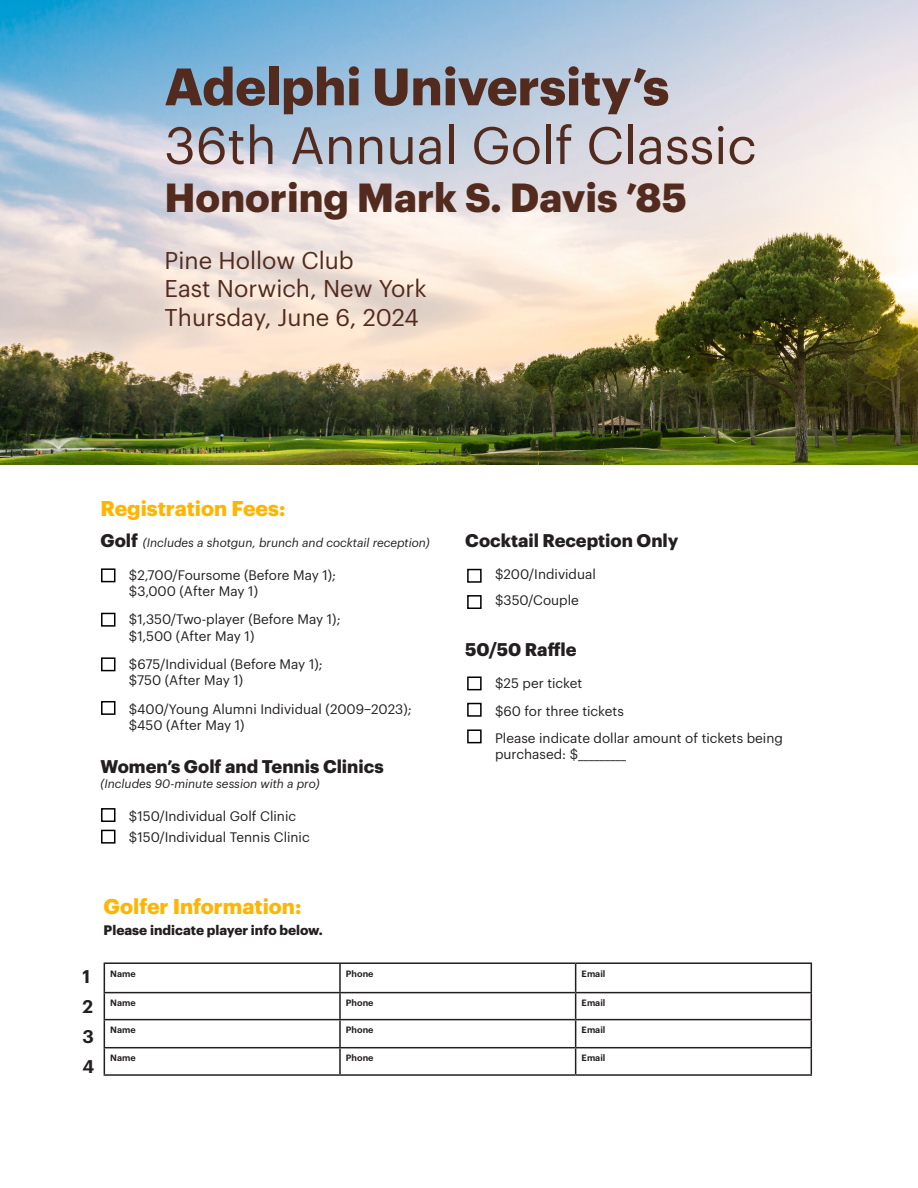
<style>
.page{position:relative;width:918px;height:1188px;background:#fff}
.page>*{position:absolute;margin:0;border:0;box-sizing:border-box;transform-origin:0 0}
.Head_3{font:51.45px "Graphik";color:#532b1e}
.Head_3-2{font:700 51.45px "Graphik";color:#532b1e}
.Head_3-3{font:700 39.75px "Graphik";color:#532b1e}
.Head_3-4{font:23.7px/28.5px "Graphik";color:#532b1e}
.t1{font:700 21px "Graphik";color:#ffb500}
.t2{font:700 18px "Graphik";color:#231f20}
.t3{font:600 18px "Graphik";color:#231f20}
.t4{font:13.5px/16.5px "Graphik";color:#231f20}
.t5{font:700 13.5px "Graphik";color:#231f20}
.t6{font:italic 12px "Graphik";color:#231f20}
.t7{font:600 9px "Graphik";color:#231f20}
.s1{font-weight:700;font-style:normal;font-size:18px}
</style>
<div class="page">
<img style="left:0;top:0;width:918px;height:464px">
<hr style="left:104px;top:962px;width:236px;height:2px;background:#231f20">
<hr style="left:340px;top:962px;width:236px;height:2px;background:#231f20">
<hr style="left:339px;top:964px;width:2px;height:28px;background:#231f20">
<hr style="left:576px;top:962px;width:236px;height:2px;background:#231f20">
<hr style="left:104px;top:992px;width:236px;height:1px;background:#231f20">
<hr style="left:340px;top:992px;width:236px;height:1px;background:#231f20">
<hr style="left:339px;top:993px;width:2px;height:26px;background:#231f20">
<hr style="left:576px;top:992px;width:236px;height:1px;background:#231f20">
<hr style="left:104px;top:1019px;width:236px;height:1px;background:#231f20">
<hr style="left:340px;top:1019px;width:236px;height:1px;background:#231f20">
<hr style="left:339px;top:1020px;width:2px;height:27px;background:#231f20">
<hr style="left:576px;top:1019px;width:236px;height:1px;background:#231f20">
<hr style="left:104px;top:1047px;width:236px;height:1px;background:#231f20">
<svg style="left:104px;top:964px;width:1px;height:110px"></svg>
<hr style="left:340px;top:1047px;width:236px;height:1px;background:#231f20">
<hr style="left:339px;top:1048px;width:2px;height:26px;background:#231f20">
<hr style="left:576px;top:1047px;width:236px;height:1px;background:#231f20">
<svg style="left:575px;top:964px;width:1px;height:110px"></svg>
<svg style="left:811px;top:964px;width:1px;height:110px"></svg>
<hr style="left:104px;top:1074px;width:236px;height:2px;background:#231f20">
<hr style="left:340px;top:1074px;width:236px;height:2px;background:#231f20">
<hr style="left:576px;top:1074px;width:236px;height:2px;background:#231f20">
<div style="left:101px;top:568px;width:14px;height:14px;border:2px solid #000"></div>
<div style="left:467px;top:676px;width:15px;height:14px;border:2px solid #000"></div>
<div style="left:467px;top:569px;width:15px;height:14px;border:2px solid #000"></div>
<div style="left:101px;top:613px;width:14px;height:14px;border:2px solid #000"></div>
<div style="left:467px;top:703px;width:15px;height:14px;border:2px solid #000"></div>
<div style="left:467px;top:595px;width:15px;height:14px;border:2px solid #000"></div>
<div style="left:101px;top:657px;width:14px;height:14px;border:2px solid #000"></div>
<div style="left:467px;top:729px;width:15px;height:14px;border:2px solid #000"></div>
<div style="left:101px;top:701px;width:14px;height:14px;border:2px solid #000"></div>
<div style="left:101px;top:808px;width:14px;height:14px;border:2px solid #000"></div>
<div style="left:101px;top:830px;width:14px;height:14px;border:2px solid #000"></div>
<p class="Head_3-2" style="left:165px;top:47px;width:506px">Adelphi University’s</p>
<p class="Head_3" style="left:165px;top:107px;width:594px">36th Annual Golf Classic</p>
<p class="Head_3-3" style="left:165px;top:167px;width:524px">Honoring Mark S. Davis ’85</p>
<p class="Head_3-4" style="left:165px;top:244px;width:264px">Pine Hollow Club<br>East Norwich, New York<br>Thursday, June 6, 2024</p>
<p class="t1" style="left:101px;top:492px;width:186px">Registration Fees:</p>
<p class="t6" style="left:101px;top:533px;width:331px"><span class="s1">Golf</span> (Includes a shotgun, brunch and cocktail reception)</p>
<p class="t4" style="left:129px;top:565px;width:209px">$2,700/Foursome (Before May 1); $3,000 (After May 1)</p>
<p class="t4" style="left:129px;top:610px;width:213px">$1,350/Two-player (Before May 1); $1,500 (After May 1)</p>
<p class="t4" style="left:129px;top:655px;width:195px">$675/Individual (Before May 1); $750 (After May 1)</p>
<p class="t4" style="left:129px;top:699px;width:284px">$400/Young Alumni Individual (2009–2023); $450 (After May 1)</p>
<p class="t2" style="left:101px;top:753px;width:285px">Women’s Golf and Tennis Clinics</p>
<p class="t6" style="left:101px;top:775px;width:220px">(Includes 90-minute session with a pro)</p>
<p class="t4" style="left:129px;top:807px;width:169px">$150/Individual Golf Clinic</p>
<p class="t4" style="left:129px;top:828px;width:182px">$150/Individual Tennis Clinic</p>
<p class="t2" style="left:465px;top:526px;width:215px">Cocktail Reception Only</p>
<p class="t4" style="left:495px;top:564px;width:102px">$200/Individual</p>
<p class="t4" style="left:495px;top:591px;width:85px">$350/Couple</p>
<p class="t2" style="left:465px;top:635px;width:113px">50/50 Raffle</p>
<p class="t4" style="left:495px;top:674px;width:89px">$25 per ticket</p>
<p class="t4" style="left:495px;top:702px;width:130px">$60 for three tickets</p>
<p class="t4" style="left:495px;top:728px;width:289px">Please indicate dollar amount of tickets being purchased: $_________</p>
<p class="t3" style="left:82px;top:963px;width:9px">1</p>
<p class="t3" style="left:82px;top:993px;width:12px">2</p>
<p class="t3" style="left:82px;top:1023px;width:13px">3</p>
<p class="t3" style="left:82px;top:1053px;width:13px">4</p>
<p class="t1" style="left:104px;top:890px;width:199px">Golfer Information:</p>
<p class="t5" style="left:104px;top:920px;width:221px">Please indicate player info below.</p>
<p class="t7" style="left:110px;top:966px;width:27px">Name</p>
<p class="t7" style="left:346px;top:966px;width:29px">Phone</p>
<p class="t7" style="left:582px;top:966px;width:25px">Email</p>
<p class="t7" style="left:110px;top:996px;width:27px">Name</p>
<p class="t7" style="left:346px;top:996px;width:29px">Phone</p>
<p class="t7" style="left:582px;top:996px;width:25px">Email</p>
<p class="t7" style="left:110px;top:1023px;width:27px">Name</p>
<p class="t7" style="left:346px;top:1023px;width:29px">Phone</p>
<p class="t7" style="left:582px;top:1023px;width:25px">Email</p>
<p class="t7" style="left:110px;top:1051px;width:27px">Name</p>
<p class="t7" style="left:346px;top:1051px;width:29px">Phone</p>
<p class="t7" style="left:582px;top:1051px;width:25px">Email</p>
</div>
